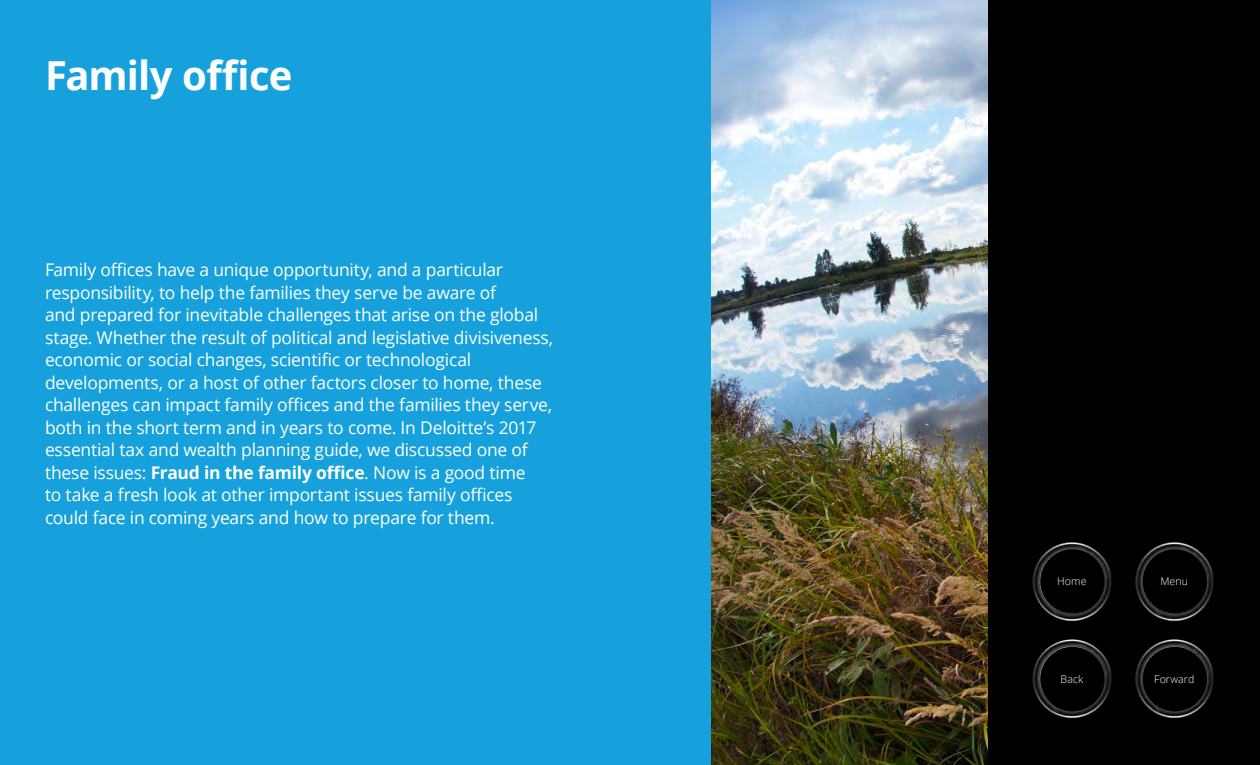
<style>
.page{position:relative;width:1260px;height:765px;background:#fff}
.page>*{position:absolute;margin:0;border:0;box-sizing:border-box;transform-origin:0 0}
.t1{font:700 40px "Open Sans";letter-spacing:-.025em;color:#fff}
.t2{font:17.5px/22.5px "Open Sans";letter-spacing:-.015em;color:#fff}
.t3{font:300 10.62px "Open Sans";letter-spacing:.005em;color:#fff}
.s1{font-weight:700}
</style>
<div class="page">
<div style="left:987px;top:0;width:273px;height:765px;background:#000"></div>
<img style="left:1032px;top:639px;width:81px;height:81px;border-radius:40px">
<div style="left:1040px;top:647px;width:65px;height:64px;background:#000;border-radius:50%"></div>
<img style="left:1134px;top:639px;width:81px;height:81px;border-radius:40px">
<div style="left:1143px;top:647px;width:64px;height:64px;background:#000;border-radius:50%"></div>
<img style="left:1134px;top:541px;width:81px;height:81px;border-radius:40px">
<div style="left:1143px;top:549px;width:64px;height:65px;background:#000;border-radius:50%"></div>
<img style="left:1032px;top:541px;width:81px;height:81px;border-radius:40px">
<div style="left:1040px;top:549px;width:65px;height:65px;background:#000;border-radius:50%"></div>
<img style="left:711px;top:0;width:276px;height:765px">
<div style="left:0;top:0;width:711px;height:765px;background:#16a1dc"></div>
<h1 class="t1" style="left:45px;top:47px;width:249px">Family office</h1>
<p class="t2" style="left:45px;top:258px;width:510px">Family offices have a unique opportunity, and a particular responsibility, to help the families they serve be aware of<br>and prepared for inevitable challenges that arise on the global stage. Whether the result of political and legislative divisiveness, economic or social changes, scientific or technological developments, or a host of other factors closer to home, these challenges can impact family offices and the families they serve, both in the short term and in years to come. In Deloitte’s 2017 essential tax and wealth planning guide, we discussed one of these issues: <span class="s1">Fraud in the family office</span>. Now is a good time<br>to take a fresh look at other important issues family offices could face in coming years and how to prepare for them.</p>
<p class="t3" style="left:1057px;top:574px;width:31px">Home</p>
<p class="t3" style="left:1160px;top:574px;width:29px">Menu</p>
<p class="t3" style="left:1061px;top:672px;width:24px">Back</p>
<p class="t3" style="left:1154px;top:672px;width:42px">Forward</p>
</div>
